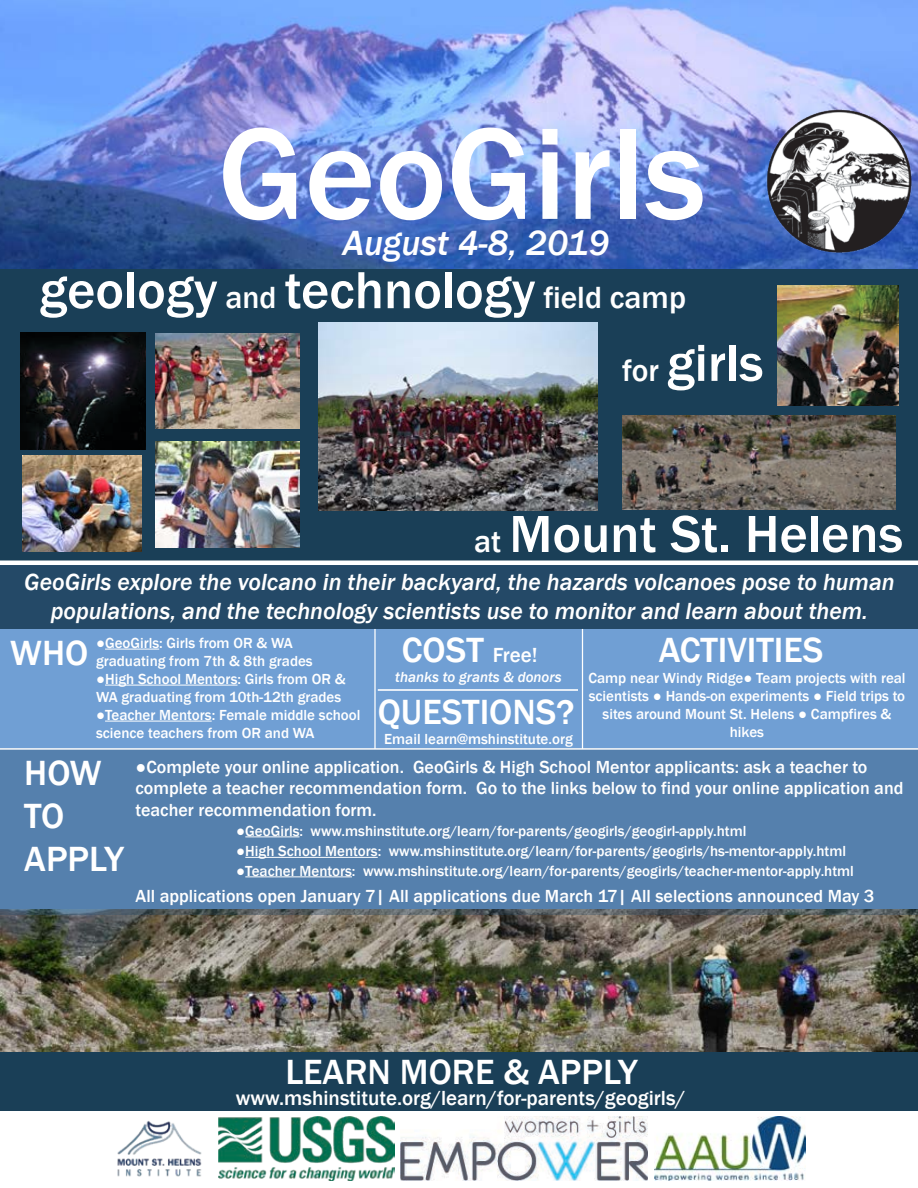
<style>
.page{position:relative;width:918px;height:1188px;background:#fff}
.page>*{position:absolute;margin:0;border:0;box-sizing:border-box;transform-origin:0 0}
.t1{font:500 135px "Franklin Gothic";color:#fff}
.t2{font:500 54px/72.8px "Franklin Gothic";color:#fff}
.t3{font:500 36px/43.2px "Franklin Gothic";color:#fff}
.t4{font:italic 500 36px "Franklin Gothic";color:#fff}
.t5{font:italic 500 24px/28.8px "Franklin Gothic";color:#fff;text-align:center}
.t6{font:500 21px "Franklin Gothic";color:#fff}
.t7{font:500 18px/21.6px "Franklin Gothic";color:#fff}
.t8{font:500 15px/18px "Franklin Gothic";color:#fff}
.t9{font:italic 500 15px "Franklin Gothic";color:#fff}
.s1{font-size:31.5px}
.s2{font-size:36px}
</style>
<div class="page">
<img style="left:0;top:915px;width:918px;height:137px">
<img style="left:0;top:0;width:918px;height:269px">
<div style="left:0;top:592px;width:918px;height:317px;background:#709fd4"></div>
<div style="left:0;top:269px;width:918px;height:304px;background:#1a3f57"></div>
<div style="left:0;top:1052px;width:918px;height:59px;background:#1a3f57"></div>
<div style="left:0;top:565px;width:918px;height:64px;background:#244967"></div>
<div style="left:0;top:749px;width:918px;height:166px;background:#5580ad"></div>
<img style="left:22px;top:456px;width:120px;height:95px">
<hr style="left:105px;top:649px;width:54px;height:1px;background:#fff">
<hr style="left:105px;top:685px;width:133px;height:1px;background:#fff">
<hr style="left:105px;top:721px;width:107px;height:1px;background:#fff">
<hr style="left:0;top:561px;width:918px;height:4px;background:#fff">
<hr style="left:0;top:748px;width:918px;height:2px;background:#fff">
<hr style="left:374px;top:629px;width:2px;height:120px;background:#fff">
<hr style="left:582px;top:629px;width:1px;height:120px;background:#fff">
<hr style="left:378px;top:689px;width:200px;height:2px;background:#fff">
<img style="left:117px;top:1121px;width:85px;height:56px">
<img style="left:761px;top:104px;width:154px;height:158px">
<img style="left:20px;top:333px;width:126px;height:117px">
<img style="left:156px;top:333px;width:144px;height:96px">
<img style="left:778px;top:286px;width:120px;height:120px">
<hr style="left:245px;top:876px;width:107px;height:1px;background:#fff">
<hr style="left:245px;top:837px;width:54px;height:1px;background:#fff">
<hr style="left:245px;top:857px;width:133px;height:1px;background:#fff">
<img style="left:318px;top:323px;width:280px;height:187px">
<img style="left:156px;top:442px;width:144px;height:106px">
<img style="left:622px;top:416px;width:274px;height:94px">
<img style="left:219px;top:1116px;width:175px;height:65px">
<img style="left:654px;top:1116px;width:152px;height:65px">
<img style="left:401px;top:1116px;width:247px;height:65px">
<h1 class="t1" style="left:218px;top:90px;width:489px">GeoGirls</h1>
<h3 class="t4" style="left:343px;top:220px;width:268px">August 4-8, 2019</h3>
<h2 class="t2" style="left:622px;top:254px;width:143px;text-indent:-583px">geology <span class="s1">and</span> technology <span class="s1">field camp<br>for</span> girls</h2>
<h2 class="t2" style="left:474px;top:498px;width:430px"><span class="s1">at</span> Mount St. Helens</h2>
<h3 class="t5" style="left:24px;top:568px;width:872px">GeoGirls explore the volcano in their backyard, the hazards volcanoes pose to human populations, and the technology scientists use to monitor and learn about them.</h3>
<h3 class="t3" style="left:659px;top:629px;width:166px">ACTIVITIES</h3>
<h3 class="t3" style="left:10px;top:632px;width:80px">WHO</h3>
<h3 class="t6" style="left:402px;top:642px;width:137px"><span class="s2">COST</span> Free!</h3>
<p class="t8" style="left:96px;top:634px;width:218px">●GeoGirls: Girls from OR &amp; WA graduating from 7th &amp; 8th grades</p>
<p class="t8" style="left:96px;top:670px;width:251px">●High School Mentors: Girls from OR &amp;<br>WA graduating from 10th-12th grades</p>
<p class="t8" style="left:96px;top:706px;width:266px">●Teacher Mentors: Female middle school science teachers from OR and WA</p>
<h3 class="t3" style="left:24px;top:752px;width:101px">HOW<br>TO<br>APPLY</h3>
<p class="t9" style="left:395px;top:668px;width:168px">thanks to grants &amp; donors</p>
<p class="t8" style="left:588px;top:669px;width:319px;text-align:center">Camp near Windy Ridge● Team projects with real scientists ● Hands-on experiments ● Field trips to sites around Mount St. Helens ● Campfires &amp; hikes</p>
<p class="t7" style="left:136px;top:756px;width:769px">●Complete your online application. GeoGirls &amp; High School Mentor applicants: ask a teacher to complete a teacher recommendation form. Go to the links below to find your online application and teacher recommendation form.</p>
<h3 class="t3" style="left:378px;top:691px;width:198px">QUESTIONS?</h3>
<p class="t8" style="left:384px;top:731px;width:190px">Email learn@mshinstitute.org</p>
<p class="t8" style="left:236px;top:822px;width:512px">●GeoGirls: www.mshinstitute.org/learn/for-parents/geogirls/geogirl-apply.html</p>
<p class="t8" style="left:236px;top:842px;width:611px">●High School Mentors: www.mshinstitute.org/learn/for-parents/geogirls/hs-mentor-apply.html</p>
<p class="t8" style="left:236px;top:862px;width:619px">●Teacher Mentors: www.mshinstitute.org/learn/for-parents/geogirls/teacher-mentor-apply.html</p>
<p class="t7" style="left:136px;top:886px;width:740px">All applications open January 7| All applications due March 17| All selections announced May 3</p>
<h3 class="t3" style="left:285px;top:1051px;width:354px">LEARN MORE &amp; APPLY</h3>
<h3 class="t6" style="left:236px;top:1085px;width:451px">www.mshinstitute.org/learn/for-parents/geogirls/</h3>
</div>
